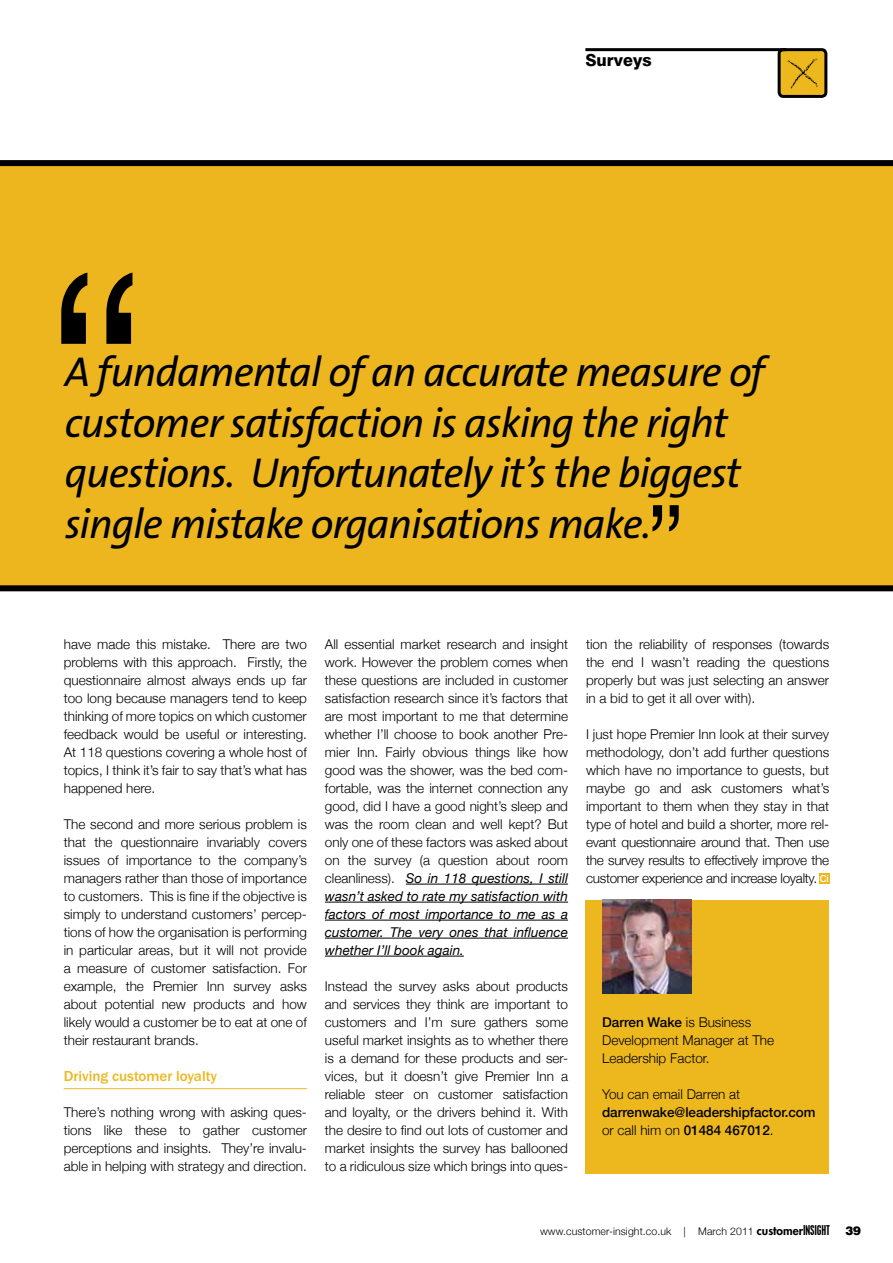
<style>
.page{position:relative;width:893px;height:1263px;background:#fff}
.page>*{position:absolute;margin:0;border:0;box-sizing:border-box;transform-origin:0 0}
.t1{font:300 293.1px "Helvetica Neue";color:#000}
.t2{font:300 108px "Helvetica Neue";color:#000}
.t3{font:italic 42px/50.4px "The Sans Q5 Plain";letter-spacing:-.025em;color:#000}
.t4{font:800 16.5px "Swiss 721 BT";color:#000}
.t5{font:500 15px "Franklin Gothic Itc T";color:#edb71e}
.t6{font:300 13.5px/18px "Helvetica Neue";color:#000;text-align:justify}
.t7{font:500 13.5px/18px "Helvetica Neue";letter-spacing:-.005em;color:#000}
.t8{font:900 12px "Swiss 721 BT";color:#000}
.t9{font:300 10.5px "Helvetica Neue";letter-spacing:.01em;color:#000}
.t10{font:500 9.6px "Swiss 721 BT";color:#fff}
.s1{font-weight:400;font-style:italic}
.s2{font-weight:500}
.s3{font-weight:300}
.s4{font-family:"Futura";font-weight:800;font-size:12px}
.s5{font-family:"Placard";font-weight:400;font-stretch:condensed;font-size:12px}
</style>
<div class="page">
<div style="left:0;top:163px;width:893px;height:425px;background:#edb61e"></div>
<div style="left:0;top:160px;width:893px;height:6px;background:#000"></div>
<div style="left:0;top:585px;width:893px;height:6px;background:#000"></div>
<svg style="left:782px;top:52px;width:41px;height:42px"></svg>
<div style="left:778px;top:48px;width:49px;height:50px;border:3px solid #000;border-radius:4px"></div>
<hr style="left:585px;top:48px;width:201px;height:3px;background:#000">
<hr style="left:64px;top:1088px;width:243px;height:1px;background:#edb71e">
<hr style="left:406px;top:884px;width:162px;height:1px;background:#000">
<hr style="left:325px;top:902px;width:243px;height:1px;background:#000">
<hr style="left:325px;top:920px;width:243px;height:1px;background:#000">
<hr style="left:325px;top:938px;width:243px;height:1px;background:#000">
<hr style="left:325px;top:956px;width:139px;height:1px;background:#000">
<div style="left:585px;top:900px;width:244px;height:274px;background:#edb71e"></div>
<img style="left:602px;top:900px;width:89px;height:93px">
<div style="left:819px;top:873px;width:10px;height:10px;background:#edb71e"></div>
<h1 class="t1" style="left:43px;top:198px;width:110px">“</h1>
<p class="t4" style="left:585px;top:50px;width:68px">Surveys</p>
<h3 class="t3" style="left:65px;top:348px;width:702px">A fundamental of an accurate measure of customer satisfaction is asking the right questions. Unfortunately it’s the biggest single mistake organisations make.</h3>
<h2 class="t2" style="left:686px;top:559px;width:41px;rotate:-180deg">“</h2>
<p class="t6" style="left:64px;top:635px;width:245px">have made this mistake. There are two problems with this approach. Firstly, the questionnaire almost always ends up far too long because managers tend to keep thinking of more topics on which customer feedback would be useful or interesting.<br>At 118 questions covering a whole host of topics, I think it’s fair to say that’s what has happened here.</p>
<p class="t6" style="left:64px;top:815px;width:245px">The second and more serious problem is that the questionnaire invariably covers issues of importance to the company’s managers rather than those of importance to customers. This is fine if the objective is simply to understand customers’ percep&shy;tions of how the organisation is performing in particular areas, but it will not provide a measure of customer satisfaction. For example, the Premier Inn survey asks about potential new products and how likely would a customer be to eat at one of their restaurant brands.</p>
<p class="t5" style="left:64px;top:1067px;width:155px">Driving customer loyalty</p>
<p class="t6" style="left:64px;top:1103px;width:245px">There’s nothing wrong with asking ques&shy;tions like these to gather customer perceptions and insights. They’re invalu&shy;able in helping with strategy and direction.</p>
<p class="t6" style="left:325px;top:635px;width:245px">All essential market research and insight work. However the problem comes when these questions are included in customer satisfaction research since it’s factors that are most important to me that determine whether I’ll choose to book another Pre&shy;mier Inn. Fairly obvious things like how good was the shower, was the bed com&shy;fortable, was the internet connection any good, did I have a good night’s sleep and was the room clean and well kept? But only one of these factors was asked about on the survey (a question about room cleanliness). <span class="s1">So in 118 questions, I still wasn’t asked to rate my satisfaction with factors of most importance to me as a customer. The very ones that influence whether I’ll book again.</span></p>
<p class="t6" style="left:325px;top:976px;width:245px">Instead the survey asks about products and services they think are important to customers and I’m sure gathers some useful market insights as to whether there is a demand for these products and ser&shy;vices, but it doesn’t give Premier Inn a reliable steer on customer satisfaction and loyalty, or the drivers behind it. With the desire to find out lots of customer and market insights the survey has ballooned to a ridiculous size which brings into ques-</p>
<p class="t6" style="left:586px;top:634px;width:245px">tion the reliability of responses (towards the end I wasn’t reading the questions properly but was just selecting an answer in a bid to get it all over with).</p>
<p class="t6" style="left:586px;top:724px;width:245px">I just hope Premier Inn look at their survey methodology, don’t add further questions which have no importance to guests, but maybe go and ask customers what’s important to them when they stay in that type of hotel and build a shorter, more rel&shy;evant questionnaire around that. Then use the survey results to effectively improve the customer experience and increase loyalty.</p>
<p class="t10" style="left:820px;top:873px;width:10px">Ci</p>
<p class="t6" style="left:602px;top:1013px;width:174px;text-align:left"><span class="s2">Darren Wake</span> is Business<br>Development Manager at The<br>Leadership Factor.</p>
<p class="t6" style="left:602px;top:1085px;width:140px">You can email Darren at</p>
<p class="t7" style="left:602px;top:1103px;width:215px">darrenwake@leadershipfactor.com <span class="s3">or call him on</span> 01484 467012<span class="s3">.</span></p>
<p class="t9" style="left:540px;top:1225px;width:291px">www.customer-insight.co.uk | March 2011 <span class="s4">customer</span><span class="s5">INSIGHT</span></p>
<p class="t8" style="left:845px;top:1224px;width:17px">39</p>
</div>
